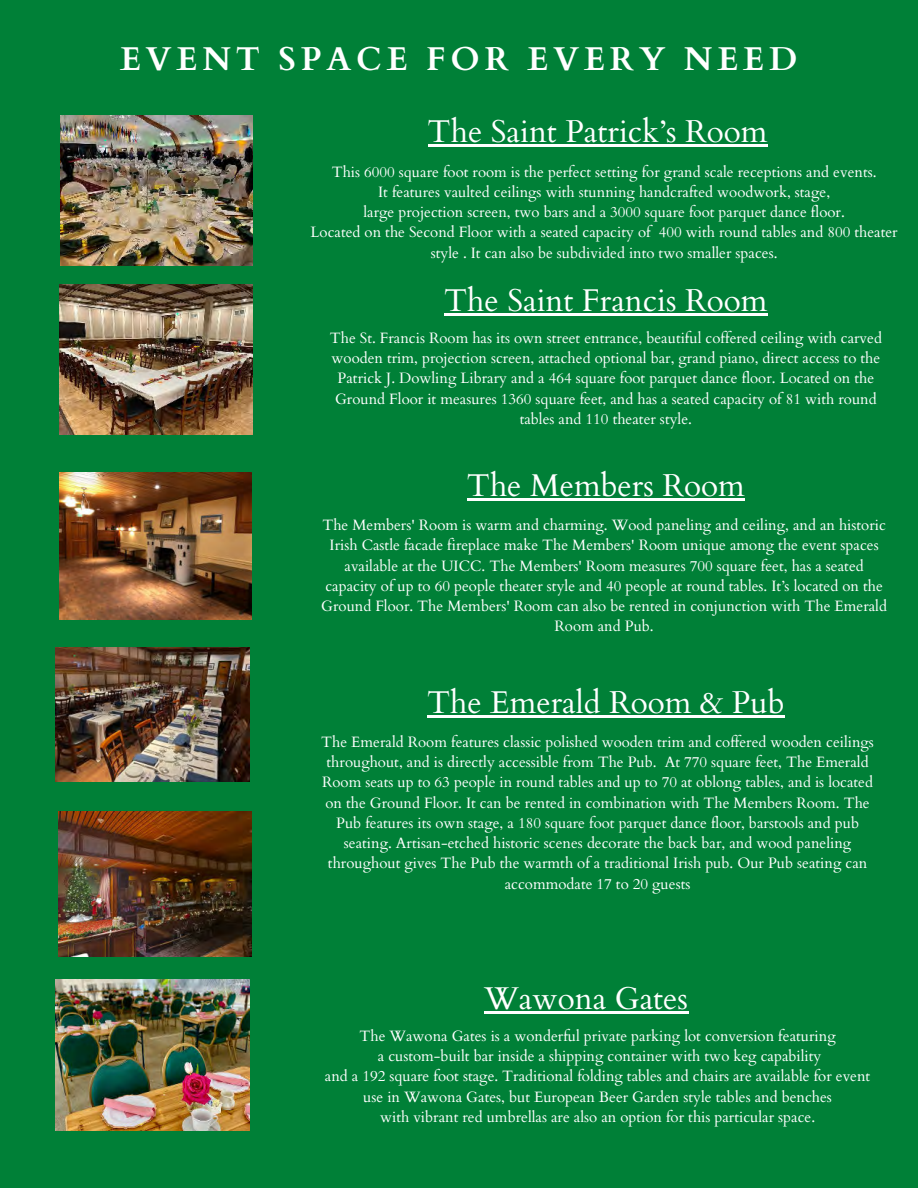
<style>
.page{position:relative;width:918px;height:1188px;background:#fff}
.page>*{position:absolute;margin:0;border:0;box-sizing:border-box;transform-origin:0 0}
.t1{font:700 33px "Cardo";letter-spacing:.145em;color:#fff}
.t2{font:31.5px "Cardo";color:#fff}
.t3{font:15px/20.2px "Cardo";color:#fff;text-align:center}
</style>
<div class="page">
<div style="left:0;top:0;width:917px;height:1188px;background:#008037"></div>
<img style="left:59px;top:473px;width:193px;height:146px">
<img style="left:58px;top:811px;width:194px;height:146px">
<img style="left:56px;top:648px;width:193px;height:134px">
<img style="left:60px;top:115px;width:193px;height:151px">
<img style="left:56px;top:980px;width:193px;height:151px">
<hr style="left:428px;top:145px;width:340px;height:2px;background:#fff">
<hr style="left:444px;top:314px;width:324px;height:2px;background:#fff">
<hr style="left:467px;top:499px;width:278px;height:2px;background:#fff">
<hr style="left:427px;top:715px;width:358px;height:3px;background:#fff">
<hr style="left:484px;top:1011px;width:204px;height:2px;background:#fff">
<img style="left:59px;top:284px;width:194px;height:151px">
<h1 class="t1" style="left:120px;top:33px;width:679px">EVENT SPACE FOR EVERY NEED</h1>
<h2 class="t2" style="left:428px;top:106px;width:341px">The Saint Patrick’s Room</h2>
<p class="t3" style="left:311px;top:161px;width:589px">This 6000 square foot room is the perfect setting for grand scale receptions and events.<br>It features vaulted ceilings with stunning handcrafted woodwork, stage,<br>large projection screen, two bars and a 3000 square foot parquet dance floor.<br>Located on the Second Floor with a seated capacity of 400 with round tables and 800 theater style . It can also be subdivided into two smaller spaces.</p>
<h2 class="t2" style="left:444px;top:275px;width:325px">The Saint Francis Room</h2>
<p class="t3" style="left:330px;top:327px;width:554px">The St. Francis Room has its own street entrance, beautiful coffered ceiling with carved wooden trim, projection screen, attached optional bar, grand piano, direct access to the Patrick J. Dowling Library and a 464 square foot parquet dance floor. Located on the Ground Floor it measures 1360 square feet, and has a seated capacity of 81 with round tables and 110 theater style.</p>
<h2 class="t2" style="left:467px;top:460px;width:280px">The Members Room</h2>
<p class="t3" style="left:321px;top:514px;width:567px">The Members' Room is warm and charming. Wood paneling and ceiling, and an historic Irish Castle facade fireplace make The Members' Room unique among the event spaces available at the UICC. The Members' Room measures 700 square feet, has a seated capacity of up to 60 people theater style and 40 people at round tables. It’s located on the Ground Floor. The Members' Room can also be rented in conjunction with The Emerald Room and Pub.</p>
<h2 class="t2" style="left:427px;top:677px;width:359px">The Emerald Room &amp; Pub</h2>
<p class="t3" style="left:321px;top:731px;width:554px">The Emerald Room features classic polished wooden trim and coffered wooden ceilings throughout, and is directly accessible from The Pub. At 770 square feet, The Emerald Room seats up to 63 people in round tables and up to 70 at oblong tables, and is located on the Ground Floor. It can be rented in combination with The Members Room. The Pub features its own stage, a 180 square foot parquet dance floor, barstools and pub seating. Artisan-etched historic scenes decorate the back bar, and wood paneling throughout gives The Pub the warmth of a traditional Irish pub. Our Pub seating can accommodate 17 to 20 guests</p>
<h2 class="t2" style="left:484px;top:973px;width:205px">Wawona Gates</h2>
<p class="t3" style="left:325px;top:1025px;width:547px">The Wawona Gates is a wonderful private parking lot conversion featuring<br>a custom-built bar inside a shipping container with two keg capability<br>and a 192 square foot stage. Traditional folding tables and chairs are available for event use in Wawona Gates, but European Beer Garden style tables and benches<br>with vibrant red umbrellas are also an option for this particular space.</p>
</div>
